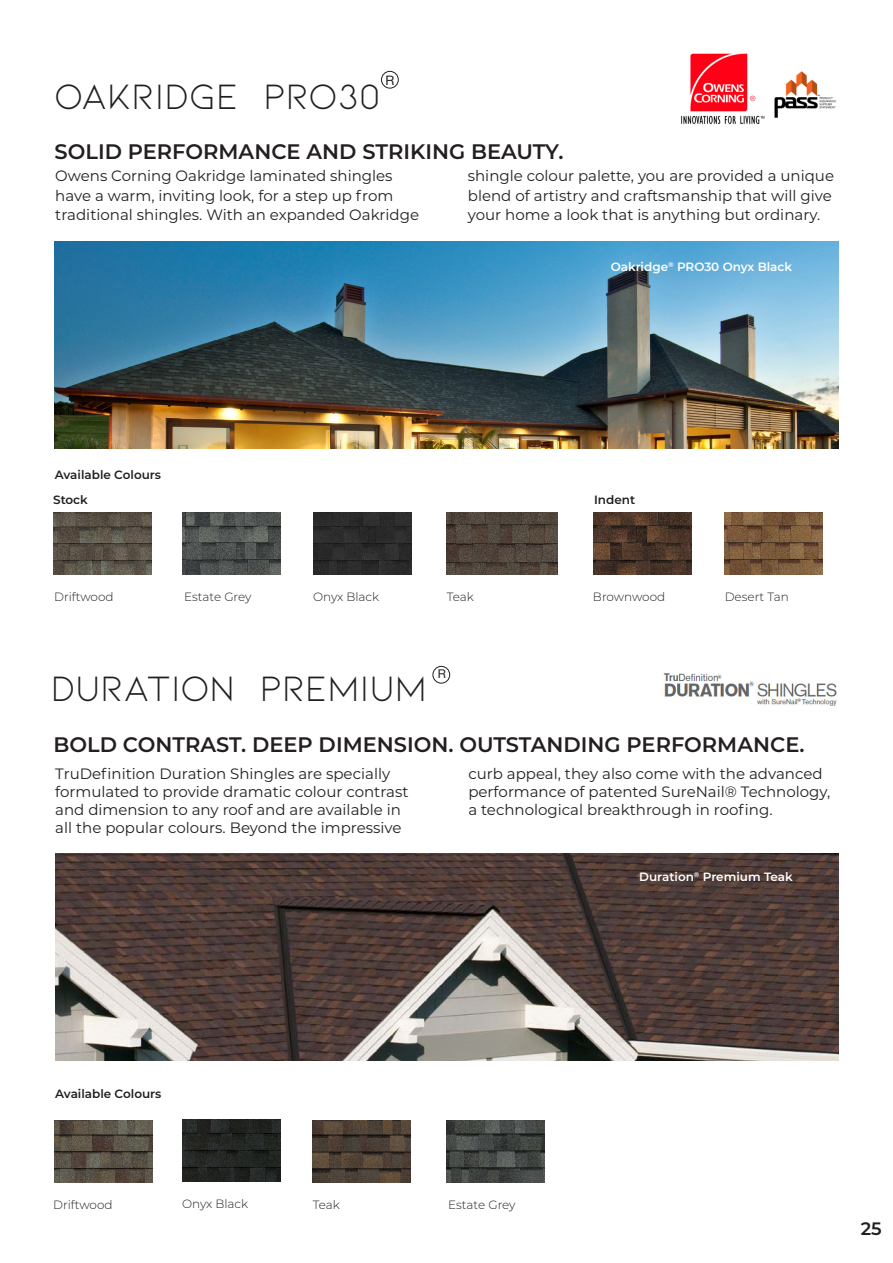
<style>
.page{position:relative;width:893px;height:1263px;background:#fff}
.page>*{position:absolute;margin:0;border:0;box-sizing:border-box;transform-origin:0 0}
.t1{font:37.5px "Kiona";color:#231f20}
.t2{font:600 21px "Montserrat";color:#231f20}
.t3{font:600 18px "Montserrat";color:#231f20}
.t4{font:15px/18px "Montserrat";color:#231f20}
.t5{font:13.05px "Helvetica Neue";color:#231f20}
.t6{font:300 12px "Montserrat";color:#231f20}
.t7{font:600 12px "Montserrat";color:#231f20}
.t8{font:600 12px "Montserrat";color:#fff}
.t9{font:12px "Helvetica Neue";color:#231f20}
</style>
<div class="page">
<div style="left:381px;top:71px;width:18px;height:18px;border:1px solid #231f20;border-radius:50%"></div>
<img style="left:312px;top:1120px;width:98px;height:62px">
<div style="left:432px;top:666px;width:18px;height:17px;border:1px solid #231f20;border-radius:50%"></div>
<img style="left:55px;top:853px;width:784px;height:207px">
<img style="left:54px;top:1120px;width:98px;height:62px">
<img style="left:182px;top:1119px;width:98px;height:62px">
<img style="left:54px;top:513px;width:98px;height:61px">
<img style="left:183px;top:513px;width:98px;height:61px">
<img style="left:447px;top:1120px;width:98px;height:62px">
<img style="left:313px;top:513px;width:98px;height:61px">
<img style="left:447px;top:513px;width:110px;height:61px">
<img style="left:681px;top:53px;width:84px;height:71px">
<img style="left:54px;top:241px;width:785px;height:208px">
<img style="left:663px;top:673px;width:174px;height:33px">
<img style="left:594px;top:513px;width:98px;height:61px">
<img style="left:725px;top:513px;width:98px;height:61px">
<img style="left:774px;top:71px;width:62px;height:47px">
<p class="t1" style="left:55px;top:76px;width:327px">OAKRIDGE PRO30</p>
<p class="t5" style="left:385px;top:71px;width:10px">R</p>
<p class="t2" style="left:55px;top:136px;width:510px">SOLID PERFORMANCE AND STRIKING BEAUTY.</p>
<p class="t4" style="left:55px;top:166px;width:365px;line-height:19.5px">Owens Corning Oakridge laminated shingles have a warm, inviting look, for a step up from traditional shingles. With an expanded Oakridge</p>
<p class="t4" style="left:468px;top:166px;width:368px;line-height:19.5px">shingle colour palette, you are provided a unique blend of artistry and craftsmanship that will give your home a look that is anything but ordinary.</p>
<p class="t7" style="left:55px;top:466px;width:108px">Available Colours</p>
<p class="t8" style="left:611px;top:258px;width:183px">Oakridge<sup>®</sup> PRO30 Onyx Black</p>
<p class="t7" style="left:53px;top:491px;width:36px">Stock</p>
<p class="t7" style="left:594px;top:491px;width:43px">Indent</p>
<p class="t6" style="left:54px;top:589px;width:61px">Driftwood</p>
<p class="t6" style="left:184px;top:589px;width:69px">Estate Grey</p>
<p class="t6" style="left:313px;top:589px;width:68px">Onyx Black</p>
<p class="t6" style="left:447px;top:589px;width:29px">Teak</p>
<p class="t1" style="left:51px;top:667px;width:378px">DURATION PREMIUM</p>
<p class="t9" style="left:438px;top:665px;width:10px">R</p>
<p class="t6" style="left:593px;top:589px;width:74px">Brownwood</p>
<p class="t6" style="left:725px;top:589px;width:66px">Desert Tan</p>
<p class="t2" style="left:53px;top:730px;width:753px">BOLD CONTRAST. DEEP DIMENSION. OUTSTANDING PERFORMANCE.</p>
<p class="t4" style="left:55px;top:764px;width:355px">TruDefinition Duration Shingles are specially formulated to provide dramatic colour contrast and dimension to any roof and are available in all the popular colours. Beyond the impressive</p>
<p class="t4" style="left:468px;top:764px;width:363px">curb appeal, they also come with the advanced performance of patented SureNail® Technology, a technological breakthrough in roofing.</p>
<p class="t8" style="left:639px;top:868px;width:155px">Duration<sup>®</sup> Premium Teak</p>
<p class="t7" style="left:55px;top:1085px;width:108px">Available Colours</p>
<p class="t6" style="left:53px;top:1197px;width:61px">Driftwood</p>
<p class="t6" style="left:182px;top:1196px;width:68px">Onyx Black</p>
<p class="t6" style="left:313px;top:1197px;width:29px">Teak</p>
<p class="t6" style="left:448px;top:1197px;width:69px">Estate Grey</p>
<p class="t3" style="left:861px;top:1216px;width:22px">25</p>
</div>
